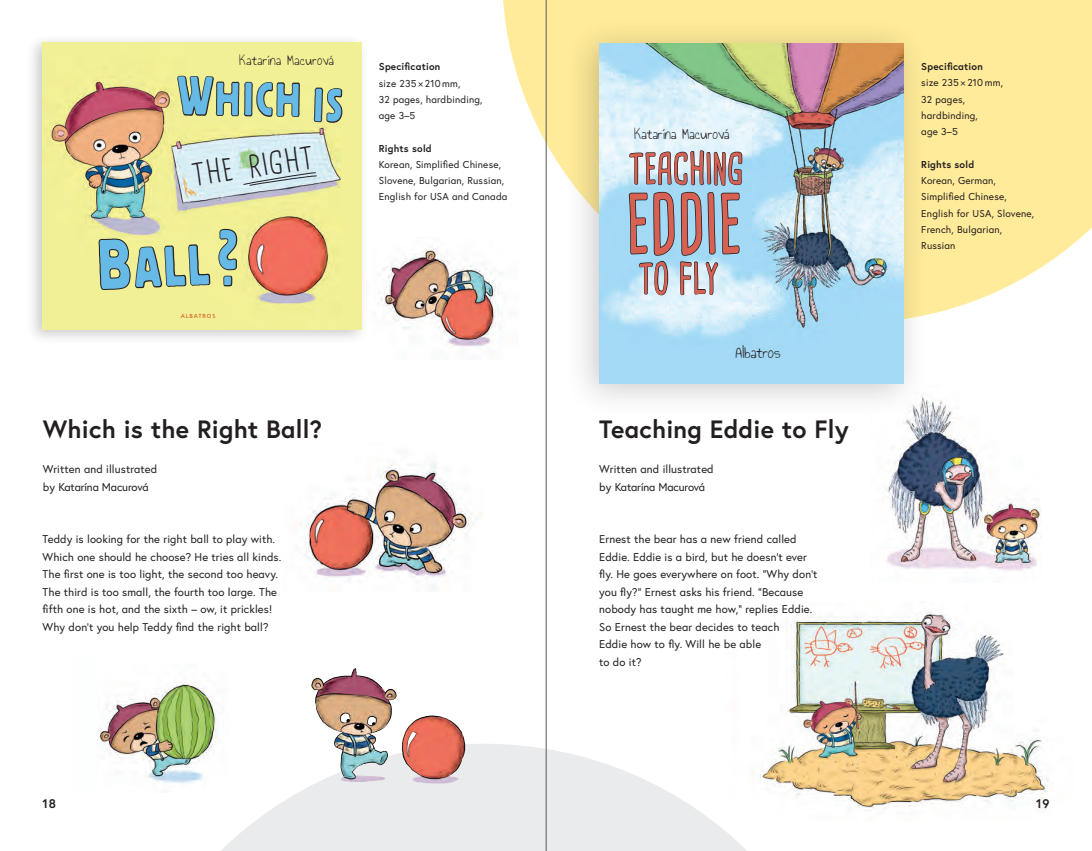
<style>
.page{position:relative;width:1092px;height:851px;background:#fff}
.page>*{position:absolute;margin:0;border:0;box-sizing:border-box;transform-origin:0 0}
.t1{font:700 79.75px "B4 U font CM CZ";color:#d76153;scale:.79 1}
.t2{font:58.12px "Block TOT";color:#67bae6;scale:.79 1}
.t3{font:48.5px "Block TOT";color:#67bae6;scale:.79 1}
.t4{font:700 40.88px "B4 U font CM CZ";letter-spacing:-.005em;color:#d76153;scale:.79 1}
.t5{font:30.88px "Cardenio Modern";color:#231f20}
.headline_new{font:700 25px "Europa";letter-spacing:.01em;color:#231f20}
.t6{font:12.75px "Annie Use Your Telescope";color:#231f20}
.t7{font:700 12.5px "Europa";color:#231f20}
.t8{font:11.75px "Annie Use Your Telescope";color:#231f20}
.t9{font:11.25px/17.5px "Europa";letter-spacing:.01em;color:#231f20}
.t10{font:11.25px "Europa";letter-spacing:-.01em;color:#231f20}
.t11{font:11.12px "Annie Use Your Telescope";letter-spacing:.025em;color:#231f20}
.specification_new{font:10px/16.2px "Europa";letter-spacing:.02em;color:#231f20}
.specification_bold{font:700 10px "Europa";letter-spacing:.02em;color:#231f20}
.t12{font:8.12px "Times New Roman";color:#231f20}
.t13{font:5.88px "Frutiger LT Pro";letter-spacing:.145em;color:#d5561b}
.s1{font-size:56.25px}
.s2{font-size:72.75px}
</style>
<div class="page">
<img style="left:785px;top:612px;width:268px;height:199px">
<svg style="left:503px;top:0;width:588px;height:323px;fill:#ffeb99"></svg>
<img style="left:885px;top:400px;width:156px;height:171px">
<div style="left:563px;top:16px;width:366px;height:402px;background:#231f20;opacity:.24"></div>
<div style="left:599px;top:43px;width:304px;height:341px;background:#a3d9f5"></div>
<img style="left:599px;top:43px;width:304px;height:294px">
<svg style="left:628px;top:150px;width:114px;height:146px"></svg>
<img style="left:379px;top:237px;width:142px;height:110px">
<div style="left:26px;top:34px;width:342px;height:311px;background:#231f20;opacity:.24"></div>
<svg style="left:43px;top:42px;width:318px;height:287px;background:#eae190"></svg>
<svg style="left:222px;top:743px;width:639px;height:107px;fill:#e9ebec"></svg>
<img style="left:300px;top:462px;width:181px;height:127px">
<img style="left:98px;top:682px;width:131px;height:110px">
<img style="left:293px;top:668px;width:200px;height:143px">
<hr style="left:546px;top:0;width:1px;height:850px;background:#57585a">
<svg style="left:98px;top:42px;width:245px;height:287px;background:#d8ce95"></svg>
<p class="t11" style="left:239px;top:55px;width:96px">Katarína Macurová</p>
<p class="t3" style="left:179px;top:72px;width:156px;rotate:1deg"><span class="s1">W</span>HICH</p>
<p class="t5" style="left:190px;top:156px;width:122px;rotate:-8deg">the right</p>
<p class="t2" style="left:96px;top:238px;width:142px;rotate:-3deg"><span class="s2">B</span>ALL</p>
<p class="t13" style="left:181px;top:313px;width:36px">ALBATROS</p>
<p class="specification_bold" style="left:379px;top:60px;width:63px">Specification</p>
<p class="specification_new" style="left:379px;top:75px;width:83px">size 235 × 210 mm,</p>
<p class="specification_new" style="left:379px;top:91px;width:105px">32 pages, hardbinding,</p>
<p class="specification_new" style="left:379px;top:107px;width:38px">age 3–5</p>
<p class="specification_bold" style="left:379px;top:141px;width:54px">Rights sold</p>
<p class="specification_new" style="left:379px;top:156px;width:130px">Korean, Simplified Chinese,<br>Slovene, Bulgarian, Russian,<br>English for USA and Canada</p>
<p class="t12" style="left:361px;top:97px;width:156px">Eddie is a bird, but he doesn’t ever fly. He goes</p>
<p class="headline_new" style="left:43px;top:412px;width:281px">Which is the Right Ball?</p>
<p class="t9" style="left:43px;top:460px;width:116px">Written and illustrated</p>
<p class="t10" style="left:43px;top:479px;width:107px">by Katarína Macurová</p>
<p class="t9" style="left:43px;top:530px;width:240px">Teddy is looking for the right ball to play with.<br>Which one should he choose? He tries all kinds.<br>The first one is too light, the second too heavy.<br>The third is too small, the fourth too large. The fifth one is hot, and the sixth – ow, it prickles!<br>Why don’t you help Teddy find the right ball?</p>
<p class="t8" style="left:634px;top:128px;width:97px">Katarína Macurová</p>
<h3 class="t4" style="left:628px;top:141px;width:147px">TEACHING</h3>
<h1 class="t1" style="left:626px;top:171px;width:148px">EDDIE</h1>
<h3 class="t4" style="left:638px;top:251px;width:103px">TO FLY</h3>
<p class="t6" style="left:735px;top:345px;width:47px">Albatros</p>
<p class="headline_new" style="left:599px;top:412px;width:251px">Teaching Eddie to Fly</p>
<p class="t9" style="left:599px;top:460px;width:116px">Written and illustrated</p>
<p class="t10" style="left:599px;top:479px;width:107px">by Katarína Macurová</p>
<p class="t9" style="left:599px;top:530px;width:209px">Ernest the bear has a new friend called<br>Eddie. Eddie is a bird, but he doesn’t ever</p>
<p class="t9" style="left:599px;top:565px;width:220px">fly. He goes everywhere on foot. “Why don’t you fly?” Ernest asks his friend. “Because nobody has taught me how,” replies Eddie.</p>
<p class="t9" style="left:599px;top:618px;width:182px">So Ernest the bear decides to teach</p>
<p class="t9" style="left:599px;top:635px;width:163px">Eddie how to fly. Will he be able</p>
<p class="t9" style="left:599px;top:653px;width:44px">to do it?</p>
<p class="specification_bold" style="left:921px;top:60px;width:63px">Specification</p>
<p class="specification_new" style="left:921px;top:75px;width:83px">size 235 × 210 mm,</p>
<p class="specification_new" style="left:921px;top:91px;width:45px">32 pages,</p>
<p class="specification_new" style="left:921px;top:107px;width:58px">hardbinding,</p>
<p class="specification_new" style="left:921px;top:123px;width:38px">age 3–5</p>
<p class="specification_bold" style="left:921px;top:157px;width:54px">Rights sold</p>
<p class="specification_new" style="left:921px;top:172px;width:114px">Korean, German,<br>Simplified Chinese,<br>English for USA, Slovene,<br>French, Bulgarian,<br>Russian</p>
<p class="t7" style="left:43px;top:795px;width:15px">18</p>
<p class="t7" style="left:1036px;top:795px;width:15px">19</p>
</div>
